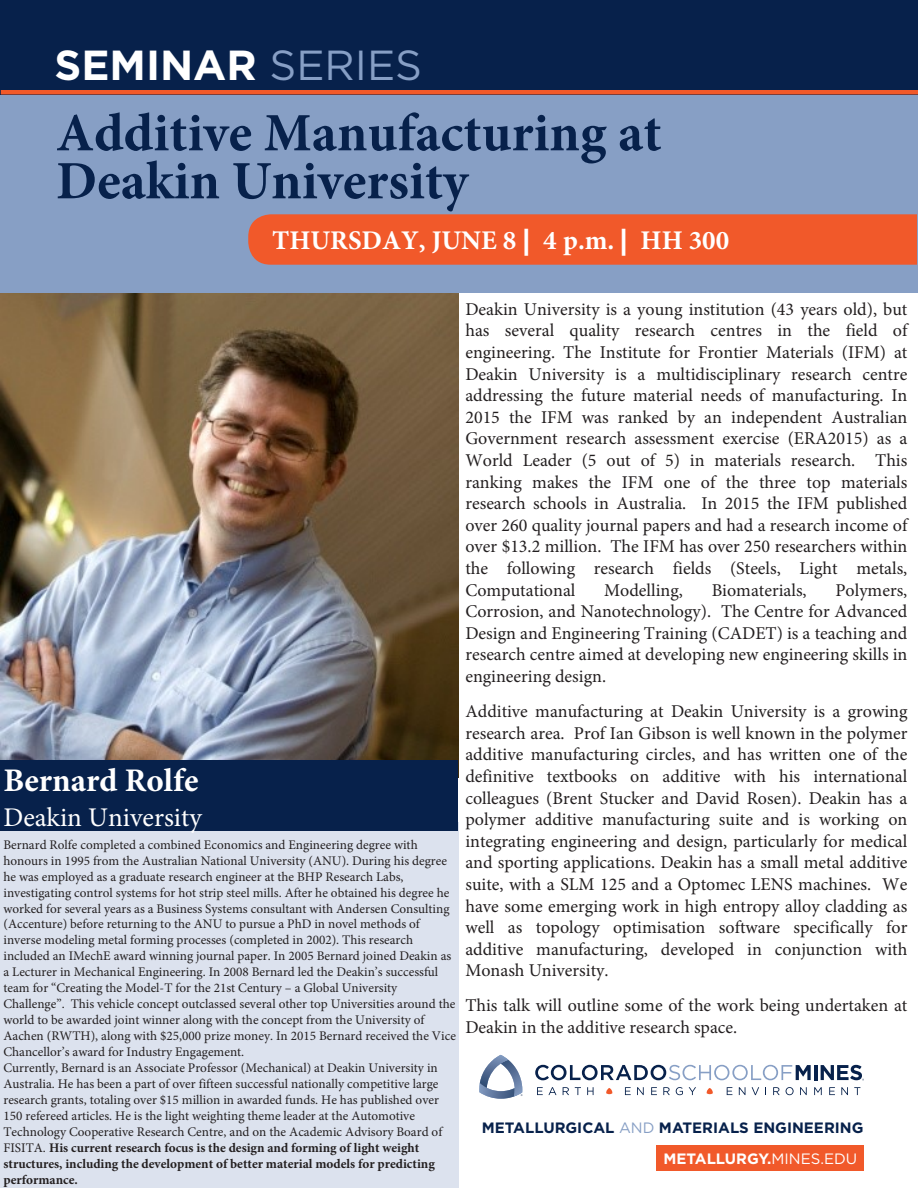
<style>
.page{position:relative;width:918px;height:1188px;background:#fff}
.page>*{position:absolute;margin:0;border:0;box-sizing:border-box;transform-origin:0 0}
.t1{font:700 54px/48px "Minion Pro";color:#07214b}
.t2{font:700 42px "Gotham";color:#fff}
.t3{font:700 33px "Minion Pro";color:#fff}
.t4{font:700 27px "Minion Pro";color:#fff}
.t5{font:27px "Minion Pro";color:#fff}
.t6{font:18px/21.6px "Minion Pro";color:#231f20;text-align:justify}
.t7{font:700 15px "Gotham";color:#07214b}
.t8{font:700 15px "Gotham";color:#fff}
.t9{font:13.2px/15.9px "Minion Pro";color:#231f20}
.s1{font-weight:400;color:#879fc5}
.s2{font-family:"Avenir Next"}
.s3{font-weight:700}
.s4{font-weight:400}
</style>
<div class="page">
<div style="left:0;top:822px;width:459px;height:366px;background:#dce2ee"></div>
<div style="left:0;top:94px;width:918px;height:199px;background:#879fc5"></div>
<div style="left:0;top:0;width:918px;height:94px;background:#07214b"></div>
<svg style="left:535px;top:1065px;width:276px;height:15px"></svg>
<hr style="left:814px;top:1065px;width:3px;height:15px;background:#07214b">
<svg style="left:537px;top:1087px;width:19px;height:8px"></svg>
<svg style="left:563px;top:1087px;width:6px;height:8px"></svg>
<svg style="left:575px;top:1087px;width:6px;height:8px"></svg>
<svg style="left:587px;top:1087px;width:7px;height:8px"></svg>
<svg style="left:625px;top:1087px;width:6px;height:8px"></svg>
<svg style="left:637px;top:1087px;width:7px;height:8px"></svg>
<svg style="left:651px;top:1087px;width:6px;height:8px"></svg>
<svg style="left:663px;top:1087px;width:7px;height:8px"></svg>
<svg style="left:676px;top:1087px;width:7px;height:8px"></svg>
<svg style="left:689px;top:1087px;width:7px;height:8px"></svg>
<svg style="left:727px;top:1087px;width:5px;height:8px"></svg>
<svg style="left:739px;top:1087px;width:6px;height:8px"></svg>
<svg style="left:752px;top:1087px;width:7px;height:8px"></svg>
<svg style="left:773px;top:1087px;width:7px;height:8px"></svg>
<svg style="left:786px;top:1087px;width:8px;height:8px"></svg>
<svg style="left:800px;top:1087px;width:7px;height:8px"></svg>
<svg style="left:814px;top:1087px;width:8px;height:8px"></svg>
<svg style="left:829px;top:1087px;width:6px;height:8px"></svg>
<svg style="left:841px;top:1087px;width:7px;height:8px"></svg>
<svg style="left:854px;top:1087px;width:6px;height:8px"></svg>
<svg style="left:606px;top:1088px;width:6px;height:6px"></svg>
<svg style="left:707px;top:1088px;width:6px;height:6px"></svg>
<svg style="left:821px;top:1065px;width:43px;height:16px"></svg>
<svg style="left:479px;top:1055px;width:44px;height:44px"></svg>
<hr style="left:1px;top:90px;width:917px;height:4px;background:#f1592a">
<div style="left:248px;top:214px;width:669px;height:51px;background:#f1592a"></div>
<div style="left:657px;top:1145px;width:207px;height:26px;background:#f1592a"></div>
<img style="left:0;top:293px;width:459px;height:484px">
<div style="left:1px;top:760px;width:457px;height:71px;background:#07214b"></div>
<p class="t2" style="left:55px;top:37px;width:369px">SEMINAR <span class="s1">SERIES</span></p>
<p class="t1" style="left:56px;top:108px;width:607px">Additive Manufacturing at<br>Deakin University</p>
<p class="t4" style="left:272px;top:221px;width:459px">THURSDAY, JUNE 8 <span class="s2">|</span> 4 p.m. <span class="s2">|</span> HH 300</p>
<h3 class="t3" style="left:3px;top:757px;width:196px">Bernard Rolfe</h3>
<h3 class="t5" style="left:3px;top:799px;width:200px">Deakin University</h3>
<p class="t9" style="left:3px;top:837px;width:454px">Bernard Rolfe completed a combined Economics and Engineering degree with honours in 1995 from the Australian National University (ANU). During his degree he was employed as a graduate research engineer at the BHP Research Labs, investigating control systems for hot strip steel mills. After he obtained his degree he worked for several years as a Business Systems consultant with Andersen Consulting (Accenture) before returning to the ANU to pursue a PhD in novel methods of inverse modeling metal forming processes (completed in 2002). This research included an IMechE award winning journal paper. In 2005 Bernard joined Deakin as a Lecturer in Mechanical Engineering. In 2008 Bernard led the Deakin’s successful team for “Creating the Model-T for the 21st Century – a Global University Challenge”. This vehicle concept outclassed several other top Universities around the world to be awarded joint winner along with the concept from the University of Aachen (RWTH), along with $25,000 prize money. In 2015 Bernard received the Vice Chancellor’s award for Industry Engagement.<br>Currently, Bernard is an Associate Professor (Mechanical) at Deakin University in Australia. He has been a part of over fifteen successful nationally competitive large research grants, totaling over $15 million in awarded funds. He has published over 150 refereed articles. He is the light weighting theme leader at the Automotive Technology Cooperative Research Centre, and on the Academic Advisory Board of FISITA. <span class="s3">His current research focus is the design and forming of light weight structures, including the development of better material models for predicting performance.</span></p>
<p class="t6" style="left:465px;top:298px;width:444px">Deakin University is a young institution (43 years old), but has several quality research centres in the field of engineering. The Institute for Frontier Materials (IFM) at Deakin University is a multidisciplinary research centre addressing the future material needs of manufacturing. In 2015 the IFM was ranked by an independent Australian Government research assessment exercise (ERA2015) as a World Leader (5 out of 5) in materials research. This ranking makes the IFM one of the three top materials research schools in Australia. In 2015 the IFM published over 260 quality journal papers and had a research income of over $13.2 million. The IFM has over 250 researchers within the following research fields (Steels, Light metals, Computational</p>
<p class="t6" style="left:465px;top:579px;width:444px;text-indent:370px">Polymers, Corrosion, and Nanotechnology). The Centre for Advanced Design and Engineering Training (CADET) is a teaching and research centre aimed at developing new engineering skills in engineering design.</p>
<p class="t6" style="left:465px;top:701px;width:444px">Additive manufacturing at Deakin University is a growing research area. Prof Ian Gibson is well known in the polymer additive manufacturing circles, and has written one of the definitive textbooks on additive with his international colleagues (Brent Stucker and David Rosen). Deakin has a polymer additive manufacturing suite and is working on integrating engineering and design, particularly for medical and sporting applications. Deakin has a small metal additive suite, with a SLM 125 and a Optomec LENS machines. We have some emerging work in high entropy alloy cladding as well as topology optimisation software specifically for additive manufacturing, developed in conjunction with Monash University.</p>
<p class="t6" style="left:465px;top:995px;width:444px">This talk will outline some of the work being undertaken at<br>Deakin in the additive research space.</p>
<p class="t6" style="left:604px;top:579px;width:80px">Modelling,</p>
<p class="t6" style="left:712px;top:579px;width:97px">Biomaterials,</p>
<p class="t7" style="left:482px;top:1118px;width:383px">METALLURGICAL <span class="s1">AND</span> MATERIALS ENGINEERING</p>
<p class="t8" style="left:663px;top:1149px;width:195px">METALLURGY.<span class="s4">MINES.EDU</span></p>
</div>
